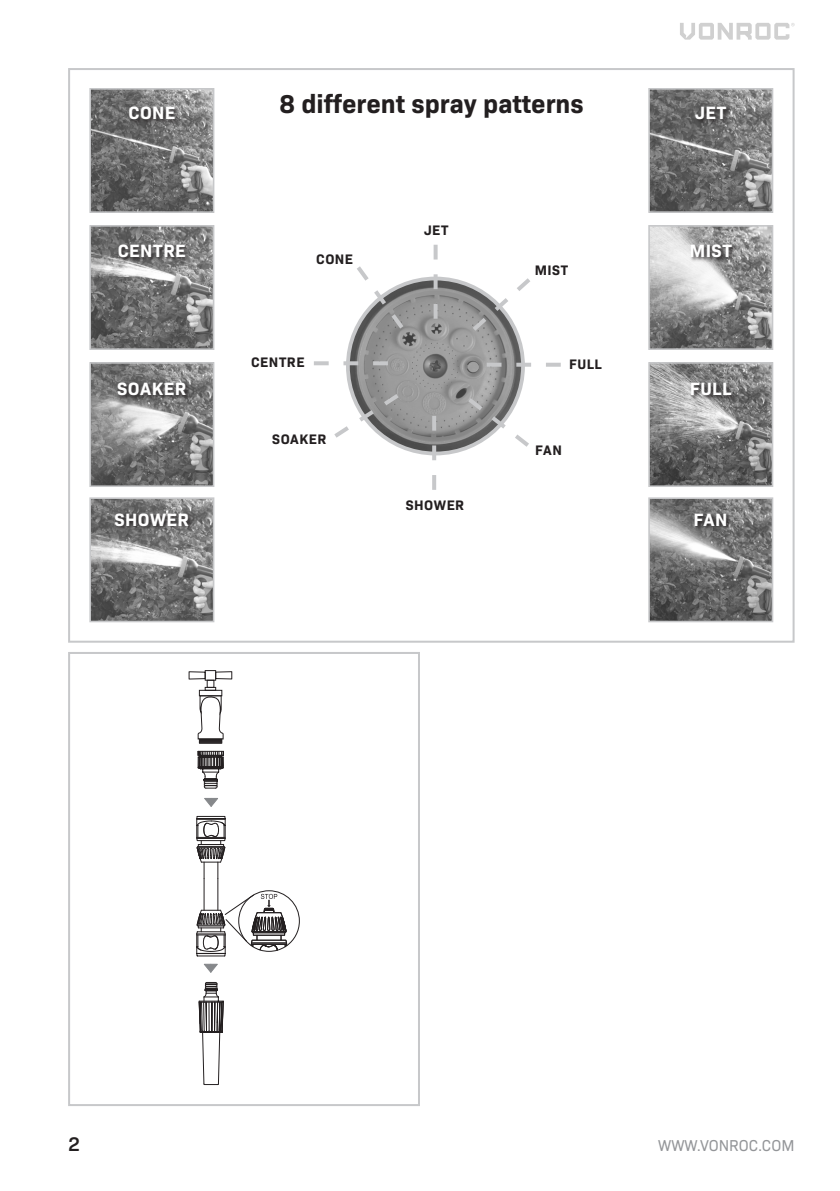
<style>
.page{position:relative;width:840px;height:1191px;background:#fff}
.page>*{position:absolute;margin:0;border:0;box-sizing:border-box;transform-origin:0 0}
.t1{font:700 26.2px "Bio Sans";color:#231f20}
.t2{font:600 20px "Bio Sans";color:#231f20}
._05_feature-dscrp{font:700 18px "Bio Sans";letter-spacing:.025em;color:#fff}
.t3{font:16px "Bio Sans";color:#939598;scale:.95 1}
._05_feature-dscrp-2{font:700 14px "Bio Sans";letter-spacing:.035em;color:#231f20}
</style>
<div class="page">
<svg style="left:680px;top:23px;width:114px;height:17px"></svg>
<img style="left:92px;top:365px;width:119px;height:119px">
<div style="left:89px;top:362px;width:125px;height:125px;border:2px solid #c7c8ca"></div>
<img style="left:651px;top:365px;width:118px;height:119px">
<div style="left:648px;top:362px;width:124px;height:125px;border:2px solid #c7c8ca"></div>
<img style="left:92px;top:500px;width:119px;height:119px">
<div style="left:89px;top:497px;width:125px;height:125px;border:2px solid #c7c8ca"></div>
<img style="left:651px;top:500px;width:118px;height:119px">
<div style="left:648px;top:497px;width:124px;height:125px;border:2px solid #c7c8ca"></div>
<div style="left:68px;top:652px;width:352px;height:454px;border:2px solid #c7c8ca"></div>
<div style="left:117px;top:382px;width:74px;height:18px;background:#231f20;opacity:.85"></div>
<div style="left:690px;top:382px;width:46px;height:18px;background:#231f20;opacity:.85"></div>
<div style="left:114px;top:512px;width:80px;height:18px;background:#231f20;opacity:.85"></div>
<div style="left:693px;top:512px;width:38px;height:18px;background:#231f20;opacity:.85"></div>
<div style="left:205px;top:670px;width:11px;height:10px;border:1px solid #231f20"></div>
<svg style="left:189px;top:671px;width:16px;height:8px"></svg>
<svg style="left:215px;top:671px;width:17px;height:8px"></svg>
<div style="left:207px;top:680px;width:7px;height:7px;border:1px solid #231f20"></div>
<svg style="left:196px;top:687px;width:103px;height:419px"></svg>
<img style="left:92px;top:91px;width:119px;height:119px">
<div style="left:89px;top:88px;width:125px;height:125px;border:2px solid #c7c8ca"></div>
<img style="left:651px;top:91px;width:118px;height:119px">
<div style="left:648px;top:88px;width:124px;height:125px;border:2px solid #c7c8ca"></div>
<img style="left:92px;top:228px;width:119px;height:119px">
<div style="left:89px;top:225px;width:125px;height:125px;border:2px solid #c7c8ca"></div>
<img style="left:651px;top:228px;width:118px;height:119px">
<div style="left:648px;top:225px;width:124px;height:125px;border:2px solid #c7c8ca"></div>
<div style="left:129px;top:106px;width:51px;height:18px;background:#231f20;opacity:.85"></div>
<div style="left:694px;top:106px;width:37px;height:18px;background:#231f20;opacity:.85"></div>
<div style="left:118px;top:244px;width:73px;height:18px;background:#231f20;opacity:.85"></div>
<div style="left:689px;top:244px;width:48px;height:18px;background:#231f20;opacity:.85"></div>
<img style="left:348px;top:278px;width:174px;height:175px">
<div style="left:346px;top:277px;width:178px;height:178px;border:4px solid #c7c8ca;border-radius:50%"></div>
<svg style="left:433px;top:245px;width:4px;height:74px"></svg>
<svg style="left:432px;top:416px;width:4px;height:74px"></svg>
<svg style="left:352px;top:266px;width:55px;height:67px"></svg>
<svg style="left:468px;top:278px;width:62px;height:57px"></svg>
<svg style="left:314px;top:361px;width:73px;height:4px"></svg>
<svg style="left:486px;top:363px;width:74px;height:4px"></svg>
<svg style="left:334px;top:390px;width:69px;height:51px"></svg>
<svg style="left:463px;top:394px;width:66px;height:57px"></svg>
<p class="t1" style="left:279px;top:84px;width:305px">8 different spray patterns</p>
<p class="_05_feature-dscrp" style="left:128px;top:99px;width:48px">CONE</p>
<p class="_05_feature-dscrp" style="left:694px;top:99px;width:33px">JET</p>
<p class="_05_feature-dscrp-2" style="left:424px;top:220px;width:26px">JET</p>
<p class="_05_feature-dscrp" style="left:118px;top:237px;width:69px">CENTRE</p>
<p class="_05_feature-dscrp" style="left:689px;top:237px;width:44px">MIST</p>
<p class="_05_feature-dscrp-2" style="left:316px;top:248px;width:38px">CONE</p>
<p class="_05_feature-dscrp-2" style="left:534px;top:260px;width:35px">MIST</p>
<p class="_05_feature-dscrp-2" style="left:251px;top:351px;width:55px">CENTRE</p>
<p class="_05_feature-dscrp-2" style="left:569px;top:353px;width:34px">FULL</p>
<p class="_05_feature-dscrp" style="left:117px;top:375px;width:71px">SOAKER</p>
<p class="_05_feature-dscrp" style="left:689px;top:375px;width:43px">FULL</p>
<p class="_05_feature-dscrp-2" style="left:272px;top:429px;width:56px">SOAKER</p>
<p class="_05_feature-dscrp-2" style="left:405px;top:494px;width:60px">SHOWER</p>
<p class="_05_feature-dscrp-2" style="left:535px;top:439px;width:28px">FAN</p>
<p class="_05_feature-dscrp" style="left:114px;top:505px;width:76px">SHOWER</p>
<p class="_05_feature-dscrp" style="left:693px;top:505px;width:36px">FAN</p>
<p class="t2" style="left:68px;top:1129px;width:13px">2</p>
<p class="t3" style="left:657px;top:1133px;width:145px">WWW.VONROC.COM</p>
</div>
